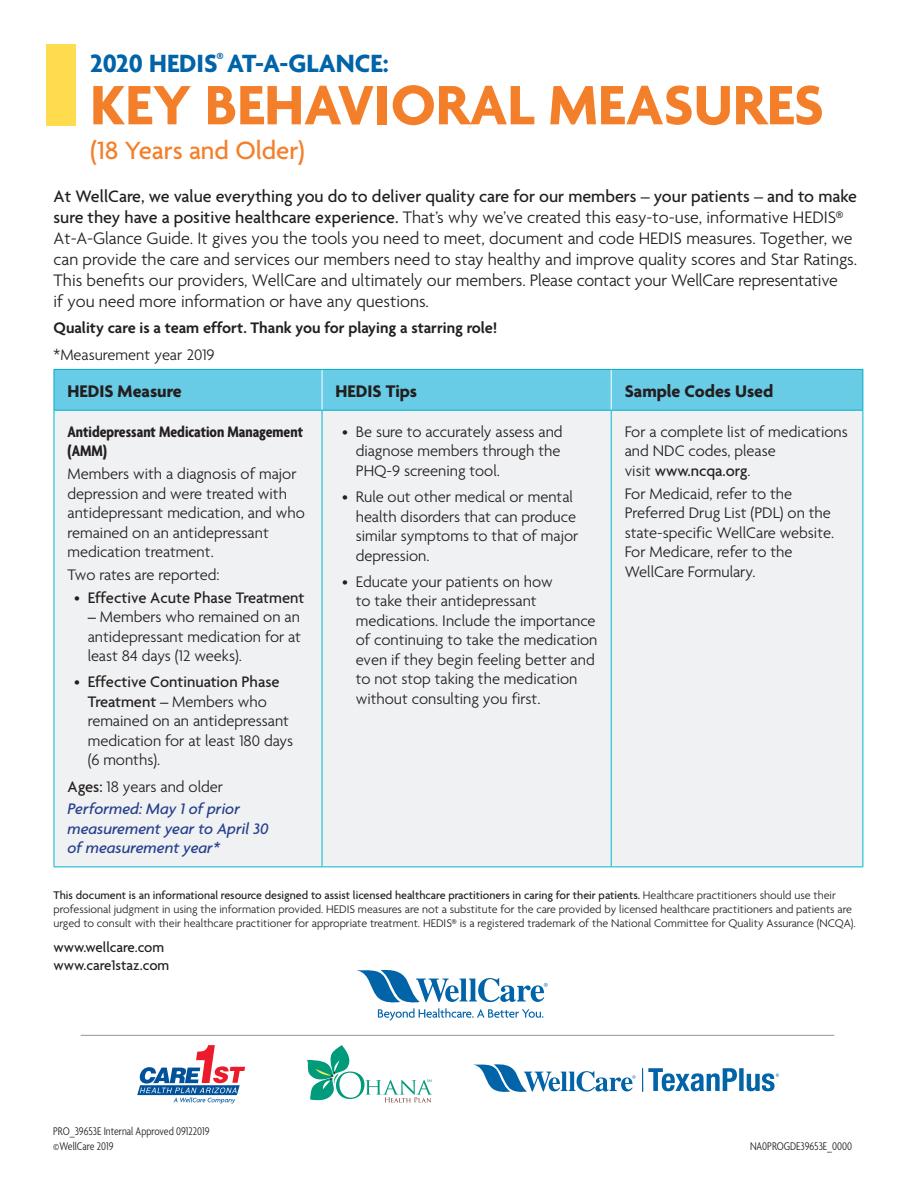
<style>
.page{position:relative;width:918px;height:1188px;background:#fff}
.page>*{position:absolute;margin:0;border:0;box-sizing:border-box;transform-origin:0 0}
.t1{font:700 60px "Agenda";color:#f47f2a}
.t2{font:700 27px "Agenda";color:#0163a8}
.t3{font:500 27px "Agenda";color:#f47f2a}
.t4{font:700 18.15px "Agenda";color:#231f20}
.t5{font:300 18px/21px "Agenda";color:#231f20}
.t6{font:300 16.5px/19.5px "Agenda";color:#231f20}
.t7{font:italic 500 16.5px/22.8px "Agenda";color:#253f8e}
.t8{font:600 16.5px "Agenda";color:#231f20}
.t9{font:700 condensed 16.5px/19.5px "Agenda";color:#231f20}
.t10{font:500 16.5px "Agenda";color:#231f20}
.t11{font:500 15px/18px "Agenda";color:#231f20}
.t12{font:300 12px/14.4px "Agenda";color:#231f20}
.t13{font:300 condensed 12px/14.4px "Agenda";color:#231f20}
.s1{font-weight:500}
.s2{font-weight:300}
.s3{font-style:normal;color:#231f20}
.s4{font-weight:300;font-style:normal;color:#231f20}
</style>
<div class="page">
<div style="left:55px;top:370px;width:807px;height:40px;background:#68cce6"></div>
<div style="left:55px;top:411px;width:807px;height:456px;background:#f0f1f2"></div>
<hr style="left:322px;top:370px;width:1px;height:40px;background:#fff">
<hr style="left:611px;top:370px;width:1px;height:40px;background:#fff">
<hr style="left:54px;top:369px;width:268px;height:1px;background:#00acc8">
<hr style="left:54px;top:370px;width:1px;height:40px;background:#00acc8">
<hr style="left:322px;top:369px;width:289px;height:1px;background:#00acc8">
<hr style="left:611px;top:369px;width:252px;height:1px;background:#00acc8">
<hr style="left:862px;top:370px;width:1px;height:40px;background:#00acc8">
<hr style="left:54px;top:410px;width:268px;height:1px;background:#00acc8">
<hr style="left:322px;top:410px;width:289px;height:1px;background:#00acc8">
<hr style="left:611px;top:410px;width:252px;height:1px;background:#00acc8">
<hr style="left:54px;top:411px;width:1px;height:456px;background:#01b8d0">
<hr style="left:322px;top:411px;width:1px;height:456px;background:#01b8d0">
<hr style="left:611px;top:411px;width:1px;height:456px;background:#01b8d0">
<hr style="left:862px;top:411px;width:1px;height:456px;background:#01b8d0">
<hr style="left:54px;top:867px;width:268px;height:1px;background:#01b8d0">
<hr style="left:322px;top:867px;width:289px;height:1px;background:#01b8d0">
<hr style="left:611px;top:867px;width:252px;height:1px;background:#01b8d0">
<div style="left:46px;top:44px;width:30px;height:82px;background:#ffdc4e"></div>
<svg style="left:137px;top:1045px;width:108px;height:59px"></svg>
<svg style="left:307px;top:1045px;width:125px;height:57px"></svg>
<svg style="left:473px;top:1064px;width:163px;height:28px"></svg>
<svg style="left:642px;top:1068px;width:137px;height:24px"></svg>
<svg style="left:357px;top:970px;width:191px;height:51px"></svg>
<hr style="left:81px;top:1035px;width:753px;height:1px;background:#939598">
<h2 class="t2" style="left:90px;top:47px;width:300px">2020 HEDIS<sup>®</sup> AT-A-GLANCE:</h2>
<h1 class="t1" style="left:90px;top:68px;width:735px">KEY BEHAVIORAL MEASURES</h1>
<h2 class="t3" style="left:90px;top:134px;width:216px">(18 Years and Older)</h2>
<p class="t5" style="left:54px;top:185px;width:805px"><span class="s1">At WellCare, we value everything you do to deliver quality care for our members – your patients – and to make sure they have a positive healthcare experience.</span> That’s why we’ve created this easy-to-use, informative HEDIS® At-A-Glance Guide. It gives you the tools you need to meet, document and code HEDIS measures. Together, we can provide the care and services our members need to stay healthy and improve quality scores and Star Ratings.<br>This benefits our providers, WellCare and ultimately our members. Please contact your WellCare representative<br>if you need more information or have any questions.</p>
<p class="t8" style="left:54px;top:318px;width:445px">Quality care is a team effort. Thank you for playing a starring role!</p>
<p class="t6" style="left:54px;top:344px;width:163px">*Measurement year 2019</p>
<p class="t4" style="left:67px;top:380px;width:116px">HEDIS Measure</p>
<p class="t4" style="left:336px;top:380px;width:83px">HEDIS Tips</p>
<p class="t4" style="left:625px;top:380px;width:150px">Sample Codes Used</p>
<p class="t9" style="left:67px;top:422px;width:237px">Antidepressant Medication Management (AMM)</p>
<p class="t6" style="left:67px;top:464px;width:239px">Members with a diagnosis of major depression and were treated with antidepressant medication, and who remained on an antidepressant medication treatment.</p>
<p class="t6" style="left:67px;top:565px;width:154px">Two rates are reported:</p>
<p class="t10" style="left:74px;top:587px;width:232px"><span class="s2">•</span> Effective Acute Phase Treatment</p>
<p class="t6" style="left:88px;top:607px;width:215px;text-align:justify"><span class="s1">–</span> Members who remained on an antidepressant medication for at least 84 days (12 weeks).</p>
<p class="t6" style="left:88px;top:672px;width:207px;text-indent:-13px">• <span class="s1">Effective Continuation Phase<br>Treatment –</span> Members who remained on an antidepressant medication for at least 180 days (6 months).</p>
<p class="t7" style="left:67px;top:775px;width:174px"><span class="s3">Ages:</span> <span class="s4">18 years and older<br></span>Performed: May 1 of prior</p>
<p class="t7" style="left:67px;top:818px;width:203px;line-height:19.5px">measurement year to April 30 of measurement year*</p>
<p class="t6" style="left:356px;top:421px;width:208px;text-indent:-13px">• Be sure to accurately assess and diagnose members through the<br>PHQ-9 screening tool.</p>
<p class="t6" style="left:356px;top:487px;width:224px;text-indent:-13px">• Rule out other medical or mental health disorders that can produce similar symptoms to that of major depression.</p>
<p class="t6" style="left:356px;top:571px;width:243px;text-indent:-13px">• Educate your patients on how<br>to take their antidepressant medications. Include the importance of continuing to take the medication even if they begin feeling better and to not stop taking the medication without consulting you first.</p>
<p class="t6" style="left:625px;top:422px;width:225px">For a complete list of medications and NDC codes, please<br>visit <span class="s1">www.ncqa.org</span>.</p>
<p class="t6" style="left:625px;top:483px;width:211px">For Medicaid, refer to the<br>Preferred Drug List (PDL) on the state-specific WellCare website.<br>For Medicare, refer to the<br>WellCare Formulary.</p>
<p class="t12" style="left:54px;top:887px;width:804px"><span class="s1">This document is an informational resource designed to assist licensed healthcare practitioners in caring for their patients.</span> Healthcare practitioners should use their professional judgment in using the information provided. HEDIS measures are not a substitute for the care provided by licensed healthcare practitioners and patients are urged to consult with their healthcare practitioner for appropriate treatment. HEDIS® is a registered trademark of the National Committee for Quality Assurance (NCQA).</p>
<p class="t11" style="left:54px;top:938px;width:117px">www.wellcare.com www.care1staz.com</p>
<p class="t13" style="left:53px;top:1124px;width:158px">PRO_39653E Internal Approved 09122019 ©WellCare 2019</p>
<p class="t13" style="left:750px;top:1139px;width:104px">NA0PROGDE39653E_0000</p>
</div>
